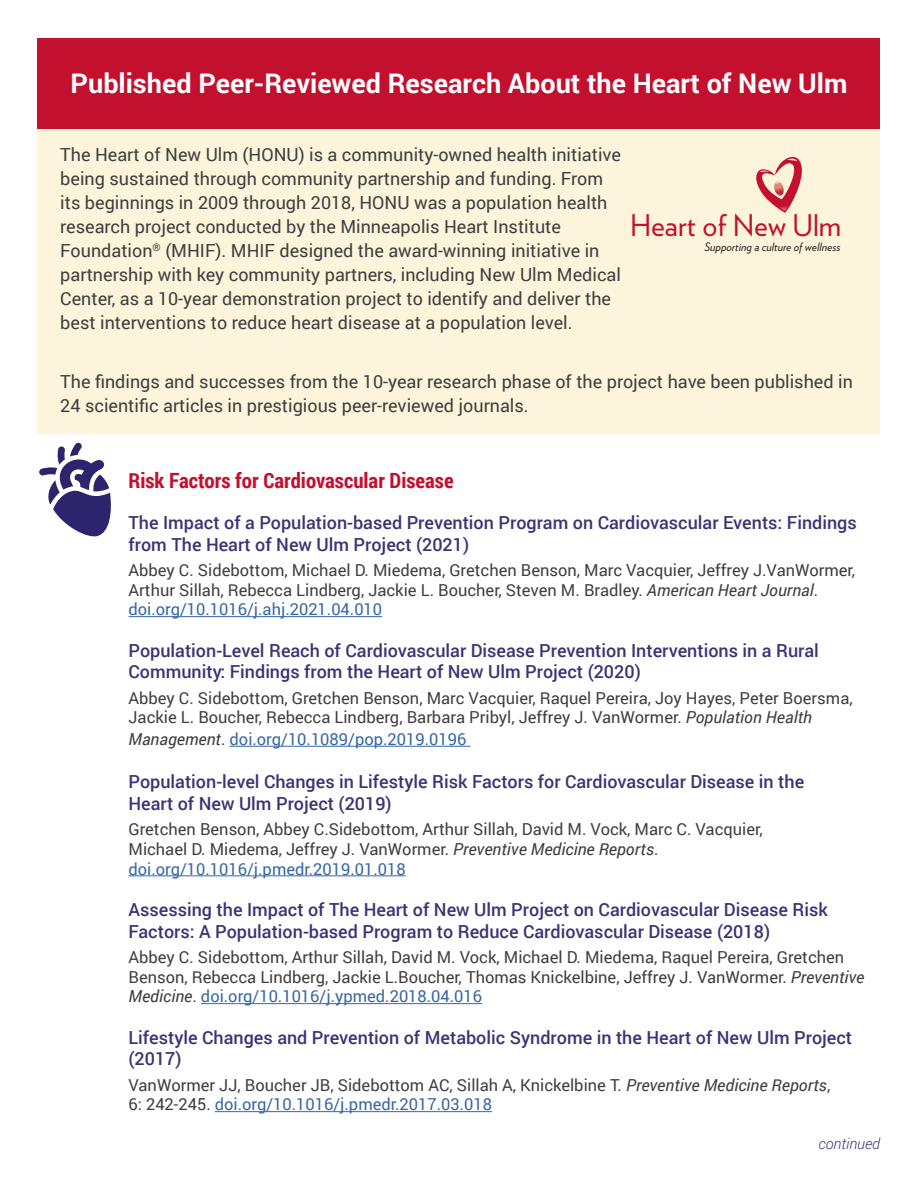
<style>
.page{position:relative;width:918px;height:1188px;background:#fff}
.page>*{position:absolute;margin:0;border:0;box-sizing:border-box;transform-origin:0 0}
.t1{font:29.85px "Verlag";color:#c3102f}
.Study_Name{font:700 27px "Roboto";color:#fff}
.Step_Header{font:700 21px "Roboto Condensed";color:#c3102e}
.Study_Name-2{font:18px/24px "Roboto";color:#3e3e3f}
.Study_Name-3{font:500 18px/21.6px "Roboto";color:#3c3375}
.Body_Header_Text{font:16.5px/19.8px "Roboto";color:#3e3e3f}
.Study_Name-4{font:16.5px/19.8px "Roboto";color:#3e3e3f}
.Body_Header_Text-2{font:16.5px "Roboto";color:#3667a4}
.Study_Name-5{font:16.5px "Roboto";color:#3667a4}
.Study_Name-6{font:italic 300 15px "Roboto";color:#3c3375}
.t2{font:italic 11.55px "Verlag";color:#231f20}
.s1{font-style:italic}
.s2{font-style:italic;color:#3e3e3f}
.s3{color:#3e3e3f}
.s4{color:#3667a4}
</style>
<div class="page">
<div style="left:38px;top:124px;width:842px;height:310px;background:#fcf5db"></div>
<div style="left:38px;top:38px;width:842px;height:91px;background:#c3102e"></div>
<svg style="left:39px;top:442px;width:72px;height:95px"></svg>
<hr style="left:129px;top:616px;width:253px;height:1px;background:#3667a4">
<hr style="left:230px;top:746px;width:240px;height:1px;background:#3667a4">
<hr style="left:129px;top:875px;width:277px;height:1px;background:#3667a4">
<hr style="left:201px;top:1003px;width:281px;height:1px;background:#3667a4">
<hr style="left:215px;top:1111px;width:277px;height:1px;background:#3667a4">
<svg style="left:756px;top:157px;width:46px;height:56px"></svg>
<p class="Study_Name" style="left:71px;top:64px;width:778px">Published Peer-Reviewed Research About the Heart of New Ulm</p>
<p class="Study_Name-2" style="left:60px;top:142px;width:562px">The Heart of New Ulm (HONU) is a community-owned health initiative being sustained through community partnership and funding. From its beginnings in 2009 through 2018, HONU was a population health research project conducted by the Minneapolis Heart Institute Foundation<sup>®</sup> (MHIF). MHIF designed the award-winning initiative in partnership with key community partners, including New Ulm Medical Center, as a 10-year demonstration project to identify and deliver the best interventions to reduce heart disease at a population level.</p>
<p class="t1" style="left:630px;top:203px;width:213px">Heart of New Ulm</p>
<p class="t2" style="left:704px;top:238px;width:138px">Supporting a culture of wellness</p>
<p class="Study_Name-2" style="left:60px;top:369px;width:794px">The findings and successes from the 10-year research phase of the project have been published in<br>24 scientific articles in prestigious peer-reviewed journals.</p>
<p class="Step_Header" style="left:129px;top:466px;width:327px">Risk Factors for Cardiovascular Disease</p>
<p class="Study_Name-3" style="left:129px;top:511px;width:730px">The Impact of a Population-based Prevention Program on Cardiovascular Events: Findings from The Heart of New Ulm Project (2021)</p>
<p class="Study_Name-4" style="left:129px;top:559px;width:728px">Abbey C. Sidebottom, Michael D. Miedema, Gretchen Benson, Marc Vacquier, Jeffrey J.VanWormer,<br>Arthur Sillah, Rebecca Lindberg, Jackie L. Boucher, Steven M. Bradley. <span class="s1">American Heart Journal</span>.</p>
<p class="Study_Name-5" style="left:129px;top:598px;width:255px">doi.org/10.1016/j.ahj.2021.04.010</p>
<p class="Study_Name-3" style="left:129px;top:639px;width:692px">Population-Level Reach of Cardiovascular Disease Prevention Interventions in a Rural<br>Community: Findings from the Heart of New Ulm Project (2020)</p>
<p class="Study_Name-4" style="left:129px;top:687px;width:726px">Abbey C. Sidebottom, Gretchen Benson, Marc Vacquier, Raquel Pereira, Joy Hayes, Peter Boersma,<br>Jackie L. Boucher, Rebecca Lindberg, Barbara Pribyl, Jeffrey J. VanWormer. <span class="s1">Population Health</span></p>
<p class="Study_Name-5" style="left:129px;top:728px;width:339px"><span class="s2">Management</span><span class="s3">.</span> doi.org/10.1089/pop.2019.0196</p>
<p class="Study_Name-3" style="left:129px;top:770px;width:677px">Population-level Changes in Lifestyle Risk Factors for Cardiovascular Disease in the<br>Heart of New Ulm Project (2019)</p>
<p class="Body_Header_Text" style="left:129px;top:819px;width:636px">Gretchen Benson, Abbey C.Sidebottom, Arthur Sillah, David M. Vock, Marc C. Vacquier,</p>
<p class="Body_Header_Text" style="left:129px;top:838px;width:532px">Michael D. Miedema, Jeffrey J. VanWormer. <span class="s1">Preventive Medicine Reports</span>.</p>
<p class="Body_Header_Text-2" style="left:129px;top:857px;width:279px">doi.org/10.1016/j.pmedr.2019.01.018</p>
<p class="Study_Name-3" style="left:129px;top:898px;width:701px">Assessing the Impact of The Heart of New Ulm Project on Cardiovascular Disease Risk<br>Factors: A Population-based Program to Reduce Cardiovascular Disease (2018)</p>
<p class="Body_Header_Text" style="left:129px;top:946px;width:738px">Abbey C. Sidebottom, Arthur Sillah, David M. Vock, Michael D. Miedema, Raquel Pereira, Gretchen<br>Benson, Rebecca Lindberg, Jackie L.Boucher, Thomas Knickelbine, Jeffrey J. VanWormer. <span class="s1">Preventive<br>Medicine</span>. <span class="s4">doi.org/10.1016/j.ypmed.2018.04.016</span></p>
<p class="Study_Name-3" style="left:129px;top:1026px;width:725px">Lifestyle Changes and Prevention of Metabolic Syndrome in the Heart of New Ulm Project (2017)</p>
<p class="Body_Header_Text" style="left:129px;top:1074px;width:703px">VanWormer JJ, Boucher JB, Sidebottom AC, Sillah A, Knickelbine T. <span class="s1">Preventive Medicine Reports</span>,</p>
<p class="Body_Header_Text-2" style="left:129px;top:1093px;width:365px"><span class="s3">6: 242-245.</span> doi.org/10.1016/j.pmedr.2017.03.018</p>
<p class="Study_Name-6" style="left:818px;top:1134px;width:63px">continued</p>
</div>
